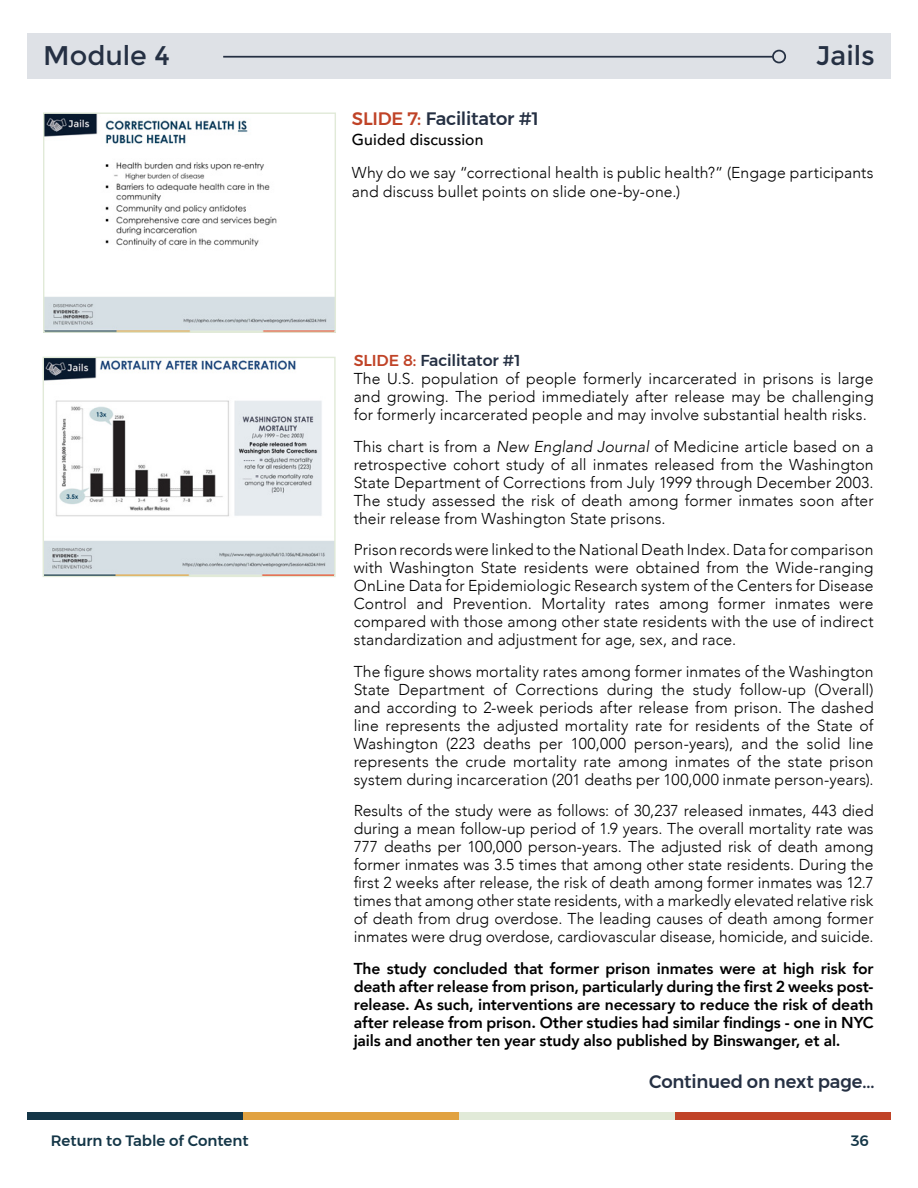
<style>
.page{position:relative;width:918px;height:1188px;background:#fff}
.page>*{position:absolute;margin:0;border:0;box-sizing:border-box;transform-origin:0 0}
.t1{font:27px "Montserrat";color:#253043}
.t2{font:500 18px "Montserrat";letter-spacing:-.01em;color:#253043}
.t3{font:300 15.75px/18px "Avenir";letter-spacing:.005em;color:#000;text-align:justify}
.t4{font:800 15.75px/18px "Avenir";letter-spacing:-.01em;color:#000;text-align:justify}
.t5{font:500 15.75px "Montserrat";letter-spacing:-.005em;color:#253043}
.t6{font:500 15.75px "Avenir";letter-spacing:.01em;color:#000}
.t7{font:500 15px "Montserrat";letter-spacing:-.005em;color:#143647}
.s1{color:#c04327}
.s2{font-style:italic}
</style>
<div class="page">
<div style="left:27px;top:33px;width:864px;height:45px;background:#dee1e6"></div>
<hr style="left:223px;top:56px;width:550px;height:2px;background:#253043">
<div style="left:772px;top:50px;width:14px;height:13px;border:2px solid #253043;border-radius:50%"></div>
<div style="left:27px;top:1112px;width:216px;height:8px;background:#143647"></div>
<div style="left:243px;top:1112px;width:216px;height:8px;background:#e1a241"></div>
<div style="left:459px;top:1112px;width:216px;height:8px;background:#e1ead8"></div>
<div style="left:675px;top:1112px;width:216px;height:8px;background:#c04327"></div>
<img style="left:45px;top:114px;width:289px;height:217px">
<div style="left:43px;top:112px;width:293px;height:221px;border:1px solid #e1ead8"></div>
<img style="left:45px;top:359px;width:289px;height:216px">
<div style="left:43px;top:357px;width:293px;height:220px;border:1px solid #e1ead8"></div>
<h1 class="t1" style="left:43px;top:39px;width:128px">Module 4</h1>
<h1 class="t1" style="left:816px;top:39px;width:60px">Jails</h1>
<p class="t2" style="left:352px;top:105px;width:188px"><span class="s1">SLIDE 7:</span> Facilitator #1</p>
<p class="t6" style="left:352px;top:126px;width:133px">Guided discussion</p>
<p class="t3" style="left:352px;top:163px;width:523px;line-height:19.5px">Why do we say “correctional health is public health?” (Engage participants and discuss bullet points on slide one-by-one.)</p>
<p class="t5" style="left:354px;top:348px;width:168px"><span class="s1">SLIDE 8:</span> Facilitator #1</p>
<p class="t3" style="left:354px;top:370px;width:521px">The U.S. population of people formerly incarcerated in prisons is large and growing. The period immediately after release may be challenging for formerly incarcerated people and may involve substantial health risks.</p>
<p class="t3" style="left:354px;top:437px;width:521px">This chart is from a <span class="s2">New England Journal</span> of Medicine article based on a retrospective cohort study of all inmates released from the Washington State Department of Corrections from July 1999 through December 2003.<br>The study assessed the risk of death among former inmates soon after their release from Washington State prisons.</p>
<p class="t3" style="left:354px;top:541px;width:521px">Prison records were linked to the National Death Index. Data for comparison with Washington State residents were obtained from the Wide-ranging OnLine Data for Epidemiologic Research system of the Centers for Disease Control and Prevention. Mortality rates among former inmates were compared with those among other state residents with the use of indirect standardization and adjustment for age, sex, and race.</p>
<p class="t3" style="left:354px;top:662px;width:521px">The figure shows mortality rates among former inmates of the Washington State Department of Corrections during the study follow-up (Overall) and according to 2-week periods after release from prison. The dashed line represents the adjusted mortality rate for residents of the State of Washington (223 deaths per 100,000 person-years), and the solid line represents the crude mortality rate among inmates of the state prison system during incarceration (201 deaths per 100,000 inmate person-years).</p>
<p class="t3" style="left:354px;top:802px;width:521px">Results of the study were as follows: of 30,237 released inmates, 443 died during a mean follow-up period of 1.9 years. The overall mortality rate was 777 deaths per 100,000 person-years. The adjusted risk of death among former inmates was 3.5 times that among other state residents. During the first 2 weeks after release, the risk of death among former inmates was 12.7 times that among other state residents, with a markedly elevated relative risk of death from drug overdose. The leading causes of death among former inmates were drug overdose, cardiovascular disease, homicide, and suicide.</p>
<p class="t4" style="left:354px;top:959px;width:521px">The study concluded that former prison inmates were at high risk for death after release from prison, particularly during the first 2 weeks post&shy;release. As such, interventions are necessary to reduce the risk of death after release from prison. Other studies had similar findings - one in NYC jails and another ten year study also published by Binswanger, et al.</p>
<p class="t2" style="left:649px;top:1067px;width:227px">Continued on next page...</p>
<p class="t7" style="left:51px;top:1129px;width:199px">Return to Table of Content</p>
<p class="t7" style="left:851px;top:1129px;width:20px">36</p>
</div>
